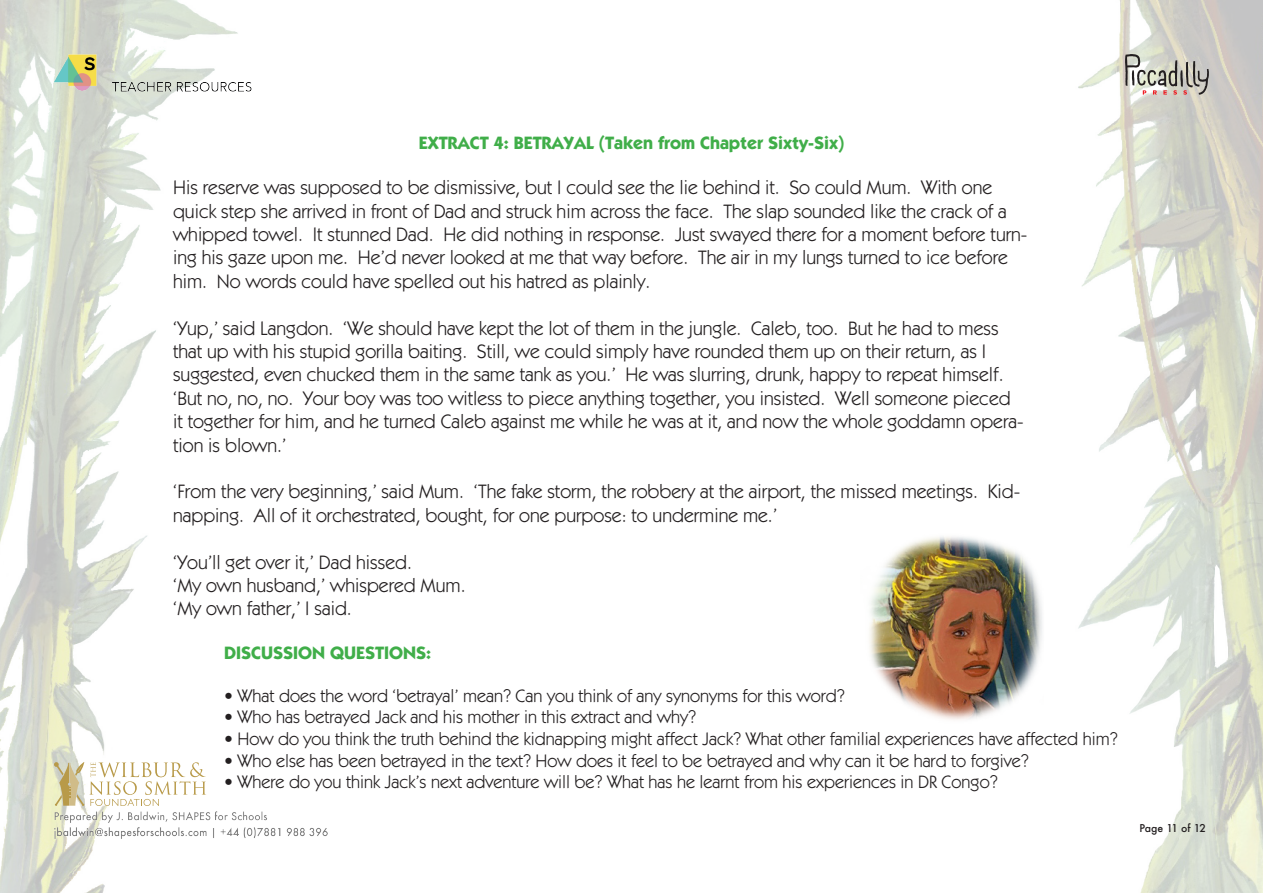
<style>
.page{position:relative;width:1263px;height:893px;background:#fff}
.page>*{position:absolute;margin:0;border:0;box-sizing:border-box;transform-origin:0 0}
.t1{font:19.5px/23.4px "Itc Kabel";color:#231f20}
.t2{font:18px "Itc Kabel";color:#231f20}
.t3{font:700 18px "Itc Kabel";color:#40ae49}
.t4{font:500 10.5px "Futura";letter-spacing:-.015em;color:#231f20}
</style>
<div class="page">
<img style="left:1078px;top:0;width:185px;height:893px">
<img style="left:0;top:0;width:244px;height:893px">
<img style="left:54px;top:812px;width:273px;height:27px">
<svg style="left:1125px;top:54px;width:84px;height:41px"></svg>
<svg style="left:54px;top:762px;width:152px;height:44px"></svg>
<img style="left:39px;top:46px;width:213px;height:54px">
<img style="left:869px;top:536px;width:173px;height:184px">
<p class="t3" style="left:419px;top:132px;width:427px">EXTRACT 4: BETRAYAL (Taken from Chapter Sixty-Six)</p>
<p class="t1" style="left:173px;top:176px;width:856px">His reserve was supposed to be dismissive, but I could see the lie behind it. So could Mum. With one quick step she arrived in front of Dad and struck him across the face. The slap sounded like the crack of a whipped towel. It stunned Dad. He did nothing in response. Just swayed there for a moment before turn&shy;ing his gaze upon me. He’d never looked at me that way before. The air in my lungs turned to ice before him. No words could have spelled out his hatred as plainly.</p>
<p class="t1" style="left:173px;top:316px;width:852px">‘Yup,’ said Langdon. ‘We should have kept the lot of them in the jungle. Caleb, too. But he had to mess that up with his stupid gorilla baiting. Still, we could simply have rounded them up on their return, as I suggested, even chucked them in the same tank as you.’ He was slurring, drunk, happy to repeat himself. ‘But no, no, no. Your boy was too witless to piece anything together, you insisted. Well someone pieced it together for him, and he turned Caleb against me while he was at it, and now the whole goddamn opera&shy;tion is blown.’</p>
<p class="t1" style="left:173px;top:480px;width:849px">‘From the very beginning,’ said Mum. ‘The fake storm, the robbery at the airport, the missed meetings. Kid&shy;napping. All of it orchestrated, bought, for one purpose: to undermine me.’</p>
<p class="t1" style="left:173px;top:550px;width:240px">‘You’ll get over it,’ Dad hissed.</p>
<p class="t1" style="left:173px;top:574px;width:294px">‘My own husband,’ whispered Mum.</p>
<p class="t1" style="left:173px;top:597px;width:180px">‘My own father,’ I said.</p>
<p class="t3" style="left:224px;top:641px;width:209px">DISCUSSION QUESTIONS:</p>
<p class="t2" style="left:224px;top:685px;width:622px">• What does the word ‘betrayal’ mean? Can you think of any synonyms for this word?</p>
<p class="t2" style="left:224px;top:707px;width:473px">• Who has betrayed Jack and his mother in this extract and why?</p>
<p class="t2" style="left:224px;top:728px;width:895px">• How do you think the truth behind the kidnapping might affect Jack? What other familial experiences have affected him?</p>
<p class="t2" style="left:224px;top:750px;width:806px">• Who else has been betrayed in the text? How does it feel to be betrayed and why can it be hard to forgive?</p>
<p class="t2" style="left:224px;top:771px;width:775px">• Where do you think Jack’s next adventure will be? What has he learnt from his experiences in DR Congo?</p>
<p class="t4" style="left:1139px;top:821px;width:68px">Page 11 of 12</p>
</div>
